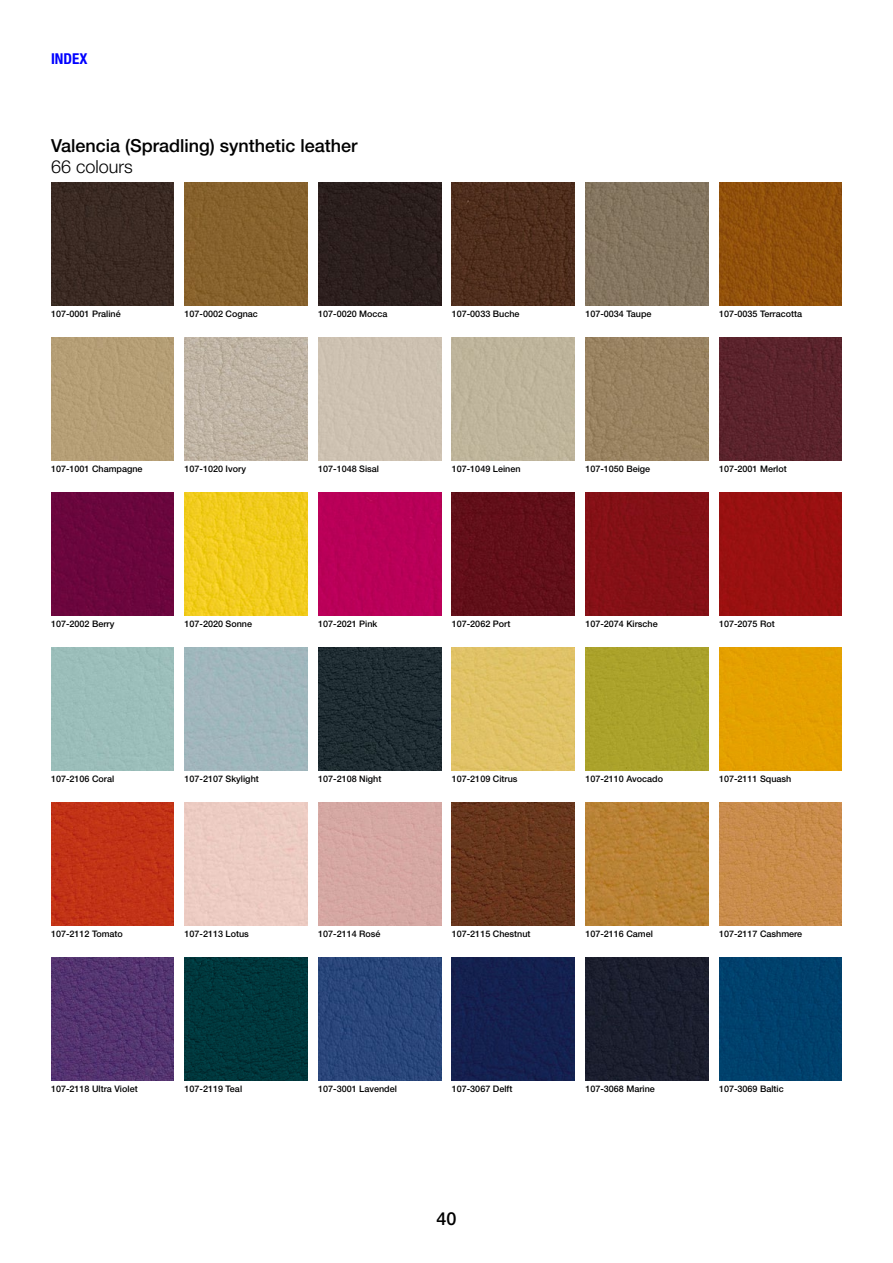
<style>
.page{position:relative;width:893px;height:1263px;background:#fff}
.page>*{position:absolute;margin:0;border:0;box-sizing:border-box;transform-origin:0 0}
.t1{font:500 18px "Helvetica Neue LT Std";color:#000}
.t2{font:300 18px "Helvetica Neue LT Std";color:#000}
.t3{font:700 condensed 15px "Helvetica Neue LT Std";color:#00f}
.t4{font:500 9px "Helvetica Neue LT Std";color:#000}
</style>
<div class="page">
<div style="left:51px;top:338px;width:123px;height:123px;background:#b59e76"></div>
<img style="left:51px;top:957px;width:123px;height:123px">
<img style="left:51px;top:183px;width:123px;height:123px">
<div style="left:51px;top:493px;width:123px;height:122px;background:#6b063d"></div>
<img style="left:51px;top:802px;width:123px;height:123px">
<div style="left:452px;top:338px;width:123px;height:123px;background:#beb49b"></div>
<div style="left:452px;top:647px;width:123px;height:123px;background:#e0c267"></div>
<div style="left:452px;top:957px;width:123px;height:123px;background:#14204f"></div>
<img style="left:452px;top:183px;width:123px;height:123px">
<div style="left:452px;top:493px;width:123px;height:122px;background:#620f19"></div>
<img style="left:452px;top:802px;width:123px;height:123px">
<img style="left:185px;top:338px;width:123px;height:123px">
<img style="left:185px;top:957px;width:123px;height:123px">
<div style="left:185px;top:183px;width:123px;height:123px;background:#86612c"></div>
<img style="left:185px;top:493px;width:123px;height:122px">
<img style="left:585px;top:338px;width:123px;height:123px">
<div style="left:585px;top:647px;width:123px;height:123px;background:#aba22b"></div>
<div style="left:585px;top:957px;width:123px;height:123px;background:#1b1e2e"></div>
<img style="left:585px;top:183px;width:123px;height:123px">
<div style="left:585px;top:493px;width:123px;height:122px;background:#841016"></div>
<img style="left:585px;top:802px;width:123px;height:123px">
<img style="left:318px;top:647px;width:123px;height:123px">
<img style="left:318px;top:957px;width:123px;height:123px">
<div style="left:318px;top:183px;width:123px;height:123px;background:#2b1f1d"></div>
<div style="left:318px;top:493px;width:123px;height:122px;background:#b90058"></div>
<div style="left:318px;top:802px;width:123px;height:123px;background:#d6a8a3"></div>
<div style="left:719px;top:338px;width:123px;height:123px;background:#5a232c"></div>
<div style="left:719px;top:647px;width:123px;height:123px;background:#e4a000"></div>
<div style="left:719px;top:957px;width:123px;height:123px;background:#00416c"></div>
<img style="left:719px;top:183px;width:123px;height:123px">
<div style="left:719px;top:493px;width:123px;height:122px;background:#991110"></div>
<img style="left:719px;top:802px;width:123px;height:123px">
<h2 class="t3" style="left:51px;top:49px;width:38px">INDEX</h2>
<h1 class="t1" style="left:51px;top:135px;width:308px">Valencia (Spradling) synthetic leather</h1>
<h1 class="t2" style="left:51px;top:156px;width:83px">66 colours</h1>
<p class="t4" style="left:51px;top:309px;width:71px">107-0001 Praliné</p>
<p class="t4" style="left:185px;top:309px;width:75px">107-0002 Cognac</p>
<p class="t4" style="left:318px;top:309px;width:71px">107-0020 Mocca</p>
<p class="t4" style="left:452px;top:309px;width:69px">107-0033 Buche</p>
<p class="t4" style="left:585px;top:309px;width:68px">107-0034 Taupe</p>
<p class="t4" style="left:719px;top:309px;width:85px">107-0035 Terracotta</p>
<p class="t4" style="left:51px;top:464px;width:93px">107-1001 Champagne</p>
<p class="t4" style="left:185px;top:464px;width:63px">107-1020 Ivory</p>
<p class="t4" style="left:318px;top:464px;width:62px">107-1048 Sisal</p>
<p class="t4" style="left:452px;top:464px;width:70px">107-1049 Leinen</p>
<p class="t4" style="left:585px;top:464px;width:66px">107-1050 Beige</p>
<p class="t4" style="left:719px;top:464px;width:69px">107-2001 Merlot</p>
<p class="t4" style="left:51px;top:618px;width:65px">107-2002 Berry</p>
<p class="t4" style="left:185px;top:618px;width:69px">107-2020 Sonne</p>
<p class="t4" style="left:318px;top:618px;width:61px">107-2021 Pink</p>
<p class="t4" style="left:452px;top:619px;width:60px">107-2062 Port</p>
<p class="t4" style="left:585px;top:618px;width:74px">107-2074 Kirsche</p>
<p class="t4" style="left:719px;top:619px;width:57px">107-2075 Rot</p>
<p class="t4" style="left:51px;top:773px;width:65px">107-2106 Coral</p>
<p class="t4" style="left:185px;top:773px;width:76px">107-2107 Skylight</p>
<p class="t4" style="left:318px;top:773px;width:65px">107-2108 Night</p>
<p class="t4" style="left:452px;top:773px;width:67px">107-2109 Citrus</p>
<p class="t4" style="left:585px;top:773px;width:79px">107-2110 Avocado</p>
<p class="t4" style="left:719px;top:773px;width:74px">107-2111 Squash</p>
<p class="t4" style="left:51px;top:928px;width:73px">107-2112 Tomato</p>
<p class="t4" style="left:185px;top:928px;width:66px">107-2113 Lotus</p>
<p class="t4" style="left:318px;top:928px;width:64px">107-2114 Rosé</p>
<p class="t4" style="left:452px;top:928px;width:80px">107-2115 Chestnut</p>
<p class="t4" style="left:585px;top:928px;width:69px">107-2116 Camel</p>
<p class="t4" style="left:719px;top:928px;width:85px">107-2117 Cashmere</p>
<p class="t4" style="left:51px;top:1083px;width:88px">107-2118 Ultra Violet</p>
<p class="t4" style="left:185px;top:1083px;width:59px">107-2119 Teal</p>
<p class="t4" style="left:318px;top:1083px;width:80px">107-3001 Lavendel</p>
<p class="t4" style="left:452px;top:1083px;width:62px">107-3067 Delft</p>
<h1 class="t1" style="left:436px;top:1208px;width:22px">40</h1>
<p class="t4" style="left:585px;top:1083px;width:71px">107-3068 Marine</p>
<p class="t4" style="left:719px;top:1083px;width:66px">107-3069 Baltic</p>
</div>
